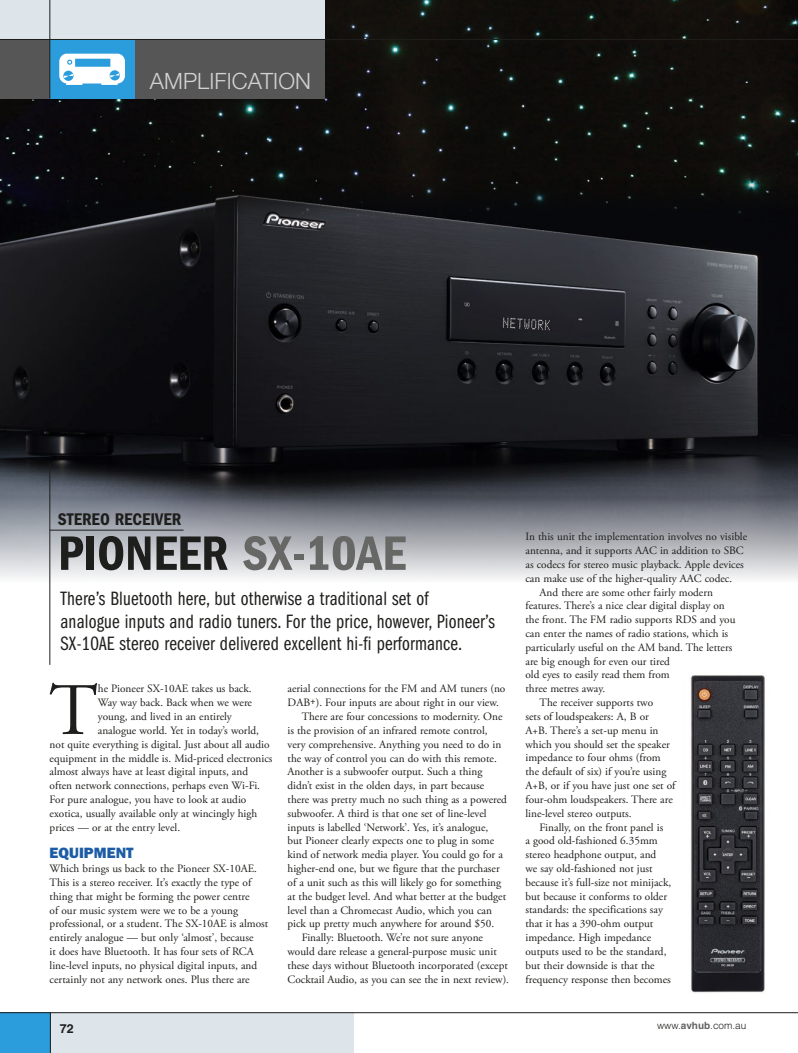
<style>
.page{position:relative;width:798px;height:1053px;background:#fff}
.page>*{position:absolute;margin:0;border:0;box-sizing:border-box;transform-origin:0 0}
.t1{font:73.75px "Adobe Garamond Pro";color:#1e1e1c}
.t2{font:50px "ITC Franklin Gothic Std Dm Cd";color:#1e1e1c}
.t3{font:300 22.5px "Helvetica Neue LT Std";letter-spacing:.005em;color:#d2d2d2}
.t4{font:20px/22.5px "ITC Franklin Gothic Std Bk Cp";letter-spacing:.01em;color:#1e1e1c}
.t5{font:17.5px "ITC Franklin Gothic Std Dm Cd";color:#1e1e1c}
.t6{font:15px "ITC Franklin Gothic Std Hvy";color:#1b5ca5}
.t7{font:700 12.5px "Helvetica LT Std";color:#1e1e1c}
.t8{font:11.25px/13.9px "Adobe Garamond Pro";color:#1e1e1c}
.t9{font:300 10px "Helvetica LT Std";color:#1e1e1c}
.s1{color:#676766}
.s2{font-weight:700;color:#626262}
</style>
<div class="page">
<img style="left:0;top:223px;width:797px;height:360px">
<img style="left:0;top:0;width:797px;height:223px">
<div style="left:0;top:0;width:325px;height:40px;background:#dde5eb"></div>
<div style="left:50px;top:1012px;width:303px;height:40px;background:#dde5eb"></div>
<div style="left:0;top:1012px;width:50px;height:40px;background:#2c9ddc"></div>
<div style="left:0;top:39px;width:325px;height:60px;background:#565656"></div>
<div style="left:50px;top:39px;width:84px;height:60px;background:#2c9ddc"></div>
<svg style="left:59px;top:54px;width:66px;height:31px"></svg>
<hr style="left:50px;top:1012px;width:1px;height:40px;background:#1e1e1c">
<hr style="left:0;top:1012px;width:797px;height:1px;background:#1e1e1c">
<hr style="left:50px;top:0;width:1px;height:99px;background:#1e1e1c">
<hr style="left:50px;top:464px;width:1px;height:200px;background:#1e1e1c">
<hr style="left:0;top:39px;width:797px;height:1px;background:#1e1e1c">
<hr style="left:50px;top:530px;width:133px;height:1px;background:#1e1e1c">
<img style="left:690px;top:675px;width:75px;height:318px">
<h3 class="t3" style="left:150px;top:67px;width:163px">AMPLIFICATION</h3>
<h3 class="t5" style="left:58px;top:509px;width:125px">STEREO RECEIVER</h3>
<h2 class="t2" style="left:58px;top:524px;width:349px">PIONEER <span class="s1">SX-10AE</span></h2>
<h3 class="t4" style="left:61px;top:588px;width:435px">There’s Bluetooth here, but otherwise a traditional set of<br>analogue inputs and radio tuners. For the price, however, Pioneer’s<br>SX-10AE stereo receiver delivered excellent hi-fi performance.</h3>
<h1 class="t1" style="left:49px;top:666px;width:50px">T</h1>
<p class="t8" style="left:98px;top:682px;width:155px">he Pioneer SX-10AE takes us back.</p>
<p class="t8" style="left:98px;top:696px;width:156px">Way way back. Back when we were</p>
<p class="t8" style="left:98px;top:710px;width:135px">young, and lived in an entirely</p>
<p class="t8" style="left:98px;top:723px;width:162px">analogue world. Yet in today’s world,</p>
<p class="t8" style="left:50px;top:737px;width:221px">not quite everything is digital. Just about all audio</p>
<p class="t8" style="left:50px;top:751px;width:224px">equipment in the middle is. Mid-priced electronics</p>
<p class="t8" style="left:50px;top:765px;width:200px">almost always have at least digital inputs, and</p>
<p class="t8" style="left:50px;top:779px;width:212px">often network connections, perhaps even Wi-Fi.</p>
<p class="t8" style="left:50px;top:792px;width:198px">For pure analogue, you have to look at audio</p>
<p class="t8" style="left:50px;top:806px;width:209px">exotica, usually available only at wincingly high</p>
<p class="t8" style="left:50px;top:820px;width:132px">prices — or at the entry level.</p>
<h3 class="t6" style="left:50px;top:844px;width:86px">EQUIPMENT</h3>
<p class="t8" style="left:50px;top:862px;width:220px">Which brings us back to the Pioneer SX-10AE.<br>This is a stereo receiver. It’s exactly the type of thing that might be forming the power centre<br>of our music system were we to be a young professional, or a student. The SX-10AE is almost entirely analogue — but only ‘almost’, because<br>it does have Bluetooth. It has four sets of RCA line-level inputs, no physical digital inputs, and certainly not any network ones. Plus there are</p>
<p class="t8" style="left:287px;top:682px;width:219px">aerial connections for the FM and AM tuners (no</p>
<p class="t8" style="left:287px;top:696px;width:213px">DAB+). Four inputs are about right in our view.</p>
<p class="t8" style="left:301px;top:710px;width:202px">There are four concessions to modernity. One</p>
<p class="t8" style="left:287px;top:723px;width:201px">is the provision of an infrared remote control,</p>
<p class="t8" style="left:287px;top:737px;width:215px">very comprehensive. Anything you need to do in</p>
<p class="t8" style="left:287px;top:751px;width:211px">the way of control you can do with this remote.</p>
<p class="t8" style="left:287px;top:765px;width:196px">Another is a subwoofer output. Such a thing</p>
<p class="t8" style="left:287px;top:779px;width:198px">didn’t exist in the olden days, in part because</p>
<p class="t8" style="left:287px;top:792px;width:221px">there was pretty much no such thing as a powered</p>
<p class="t8" style="left:287px;top:806px;width:200px">subwoofer. A third is that one set of line-level</p>
<p class="t8" style="left:287px;top:820px;width:202px">inputs is labelled ‘Network’. Yes, it’s analogue,</p>
<p class="t8" style="left:287px;top:834px;width:208px">but Pioneer clearly expects one to plug in some</p>
<p class="t8" style="left:287px;top:848px;width:217px">kind of network media player. You could go for a</p>
<p class="t8" style="left:287px;top:861px;width:214px">higher-end one, but we figure that the purchaser</p>
<p class="t8" style="left:287px;top:875px;width:215px">of a unit such as this will likely go for something</p>
<p class="t8" style="left:287px;top:889px;width:220px">at the budget level. And what better at the budget</p>
<p class="t8" style="left:287px;top:903px;width:206px">level than a Chromecast Audio, which you can</p>
<p class="t8" style="left:287px;top:917px;width:208px">pick up pretty much anywhere for around $50.</p>
<p class="t8" style="left:301px;top:931px;width:183px">Finally: Bluetooth. We’re not sure anyone</p>
<p class="t8" style="left:287px;top:944px;width:211px">would dare release a general-purpose music unit</p>
<p class="t8" style="left:287px;top:958px;width:222px">these days without Bluetooth incorporated (except</p>
<p class="t8" style="left:287px;top:972px;width:223px">Cocktail Audio, as you can see the in next review).</p>
<p class="t7" style="left:60px;top:1021px;width:15px">72</p>
<p class="t8" style="left:525px;top:530px;width:223px">In this unit the implementation involves no visible</p>
<p class="t8" style="left:525px;top:544px;width:220px">antenna, and it supports AAC in addition to SBC</p>
<p class="t8" style="left:525px;top:557px;width:220px">as codecs for stereo music playback. Apple devices</p>
<p class="t8" style="left:525px;top:571px;width:208px">can make use of the higher-quality AAC codec.</p>
<p class="t8" style="left:539px;top:585px;width:175px">And there are some other fairly modern</p>
<p class="t8" style="left:525px;top:599px;width:201px">features. There’s a nice clear digital display on</p>
<p class="t8" style="left:525px;top:613px;width:211px">the front. The FM radio supports RDS and you</p>
<p class="t8" style="left:525px;top:626px;width:204px">can enter the names of radio stations, which is</p>
<p class="t8" style="left:525px;top:640px;width:208px">particularly useful on the AM band. The letters</p>
<p class="t8" style="left:525px;top:654px;width:146px">are big enough for even our tired</p>
<p class="t8" style="left:525px;top:668px;width:146px">old eyes to easily read them from</p>
<p class="t8" style="left:525px;top:682px;width:81px">three metres away.</p>
<p class="t8" style="left:539px;top:696px;width:115px">The receiver supports two</p>
<p class="t8" style="left:525px;top:709px;width:125px">sets of loudspeakers: A, B or</p>
<p class="t8" style="left:525px;top:723px;width:134px">A+B. There’s a set-up menu in</p>
<p class="t8" style="left:525px;top:737px;width:146px">which you should set the speaker</p>
<p class="t8" style="left:525px;top:751px;width:137px">impedance to four ohms (from</p>
<p class="t8" style="left:525px;top:765px;width:142px">the default of six) if you’re using</p>
<p class="t8" style="left:525px;top:778px;width:151px">A+B, or if you have just one set of</p>
<p class="t8" style="left:525px;top:792px;width:149px">four-ohm loudspeakers. There are</p>
<p class="t8" style="left:525px;top:806px;width:108px">line-level stereo outputs.</p>
<p class="t8" style="left:539px;top:820px;width:125px">Finally, on the front panel is</p>
<p class="t8" style="left:525px;top:834px;width:134px">a good old-fashioned 6.35mm</p>
<p class="t8" style="left:525px;top:848px;width:132px">stereo headphone output, and</p>
<p class="t8" style="left:525px;top:861px;width:129px">we say old-fashioned not just</p>
<p class="t8" style="left:525px;top:875px;width:147px">because it’s full-size not minijack,</p>
<p class="t8" style="left:525px;top:889px;width:143px">but because it conforms to older</p>
<p class="t8" style="left:525px;top:903px;width:139px">standards: the specifications say</p>
<p class="t8" style="left:525px;top:917px;width:129px">that it has a 390-ohm output</p>
<p class="t8" style="left:525px;top:930px;width:127px">impedance. High impedance</p>
<p class="t8" style="left:525px;top:944px;width:142px">outputs used to be the standard,</p>
<p class="t8" style="left:525px;top:958px;width:131px">but their downside is that the</p>
<p class="t8" style="left:525px;top:972px;width:147px">frequency response then becomes</p>
<p class="t9" style="left:656px;top:1019px;width:91px">www.<span class="s2">avhub</span>.com.au</p>
</div>
